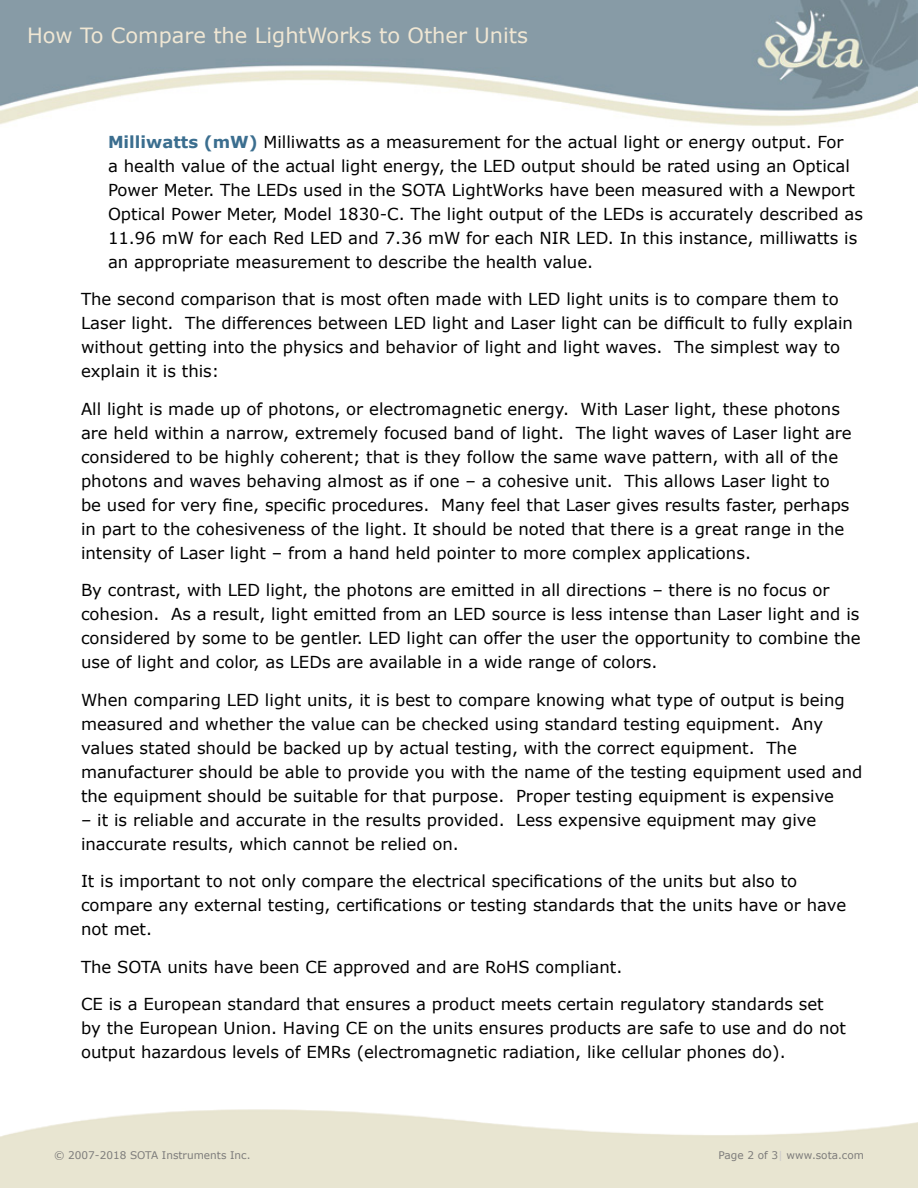
<style>
.page{position:relative;width:918px;height:1188px;background:#fff}
.page>*{position:absolute;margin:0;border:0;box-sizing:border-box;transform-origin:0 0}
.t1{font:21px "Verdana";color:#f0e7d4}
.t2{font:16.5px/24px "Verdana";color:#000}
.t3{font:10.5px "Verdana";color:#7d7c7b}
.s1{font-weight:700;color:#3b6e8f}
.s2{color:#cbcaca}
</style>
<div class="page">
<img style="left:0;top:0;width:918px;height:126px">
<p class="t1" style="left:27px;top:22px;width:503px">How To Compare the LightWorks to Other Units</p>
<p class="t2" style="left:108px;top:129px;width:756px"><span class="s1">Milliwatts (mW)</span> Milliwatts as a measurement for the actual light or energy output. For<br>a health value of the actual light energy, the LED output should be rated using an Optical Power Meter. The LEDs used in the SOTA LightWorks have been measured with a Newport Optical Power Meter, Model 1830-C. The light output of the LEDs is accurately described as 11.96 mW for each Red LED and 7.36 mW for each NIR LED. In this instance, milliwatts is an appropriate measurement to describe the health value.</p>
<p class="t2" style="left:81px;top:287px;width:774px">The second comparison that is most often made with LED light units is to compare them to Laser light. The differences between LED light and Laser light can be difficult to fully explain without getting into the physics and behavior of light and light waves. The simplest way to explain it is this:</p>
<p class="t2" style="left:81px;top:396px;width:772px">All light is made up of photons, or electromagnetic energy. With Laser light, these photons are held within a narrow, extremely focused band of light. The light waves of Laser light are considered to be highly coherent; that is they follow the same wave pattern, with all of the photons and waves behaving almost as if one – a cohesive unit. This allows Laser light to be used for very fine, specific procedures. Many feel that Laser gives results faster, perhaps in part to the cohesiveness of the light. It should be noted that there is a great range in the intensity of Laser light – from a hand held pointer to more complex applications.</p>
<p class="t2" style="left:81px;top:578px;width:781px">By contrast, with LED light, the photons are emitted in all directions – there is no focus or cohesion. As a result, light emitted from an LED source is less intense than Laser light and is considered by some to be gentler. LED light can offer the user the opportunity to combine the use of light and color, as LEDs are available in a wide range of colors.</p>
<p class="t2" style="left:81px;top:687px;width:783px">When comparing LED light units, it is best to compare knowing what type of output is being measured and whether the value can be checked using standard testing equipment. Any values stated should be backed up by actual testing, with the correct equipment. The manufacturer should be able to provide you with the name of the testing equipment used and the equipment should be suitable for that purpose. Proper testing equipment is expensive</p>
<p class="t2" style="left:81px;top:807px;width:737px">– it is reliable and accurate in the results provided. Less expensive equipment may give inaccurate results, which cannot be relied on.</p>
<p class="t2" style="left:81px;top:869px;width:767px">It is important to not only compare the electrical specifications of the units but also to compare any external testing, certifications or testing standards that the units have or have not met.</p>
<p class="t2" style="left:81px;top:954px;width:543px">The SOTA units have been CE approved and are RoHS compliant.</p>
<p class="t2" style="left:81px;top:992px;width:767px">CE is a European standard that ensures a product meets certain regulatory standards set by the European Union. Having CE on the units ensures products are safe to use and do not output hazardous levels of EMRs (electromagnetic radiation, like cellular phones do).</p>
<p class="t3" style="left:54px;top:1149px;width:198px">© 2007-2018 SOTA Instruments Inc.</p>
<p class="t3" style="left:718px;top:1149px;width:147px">Page 2 of 3<span class="s2">|</span> www.sota.com</p>
</div>
